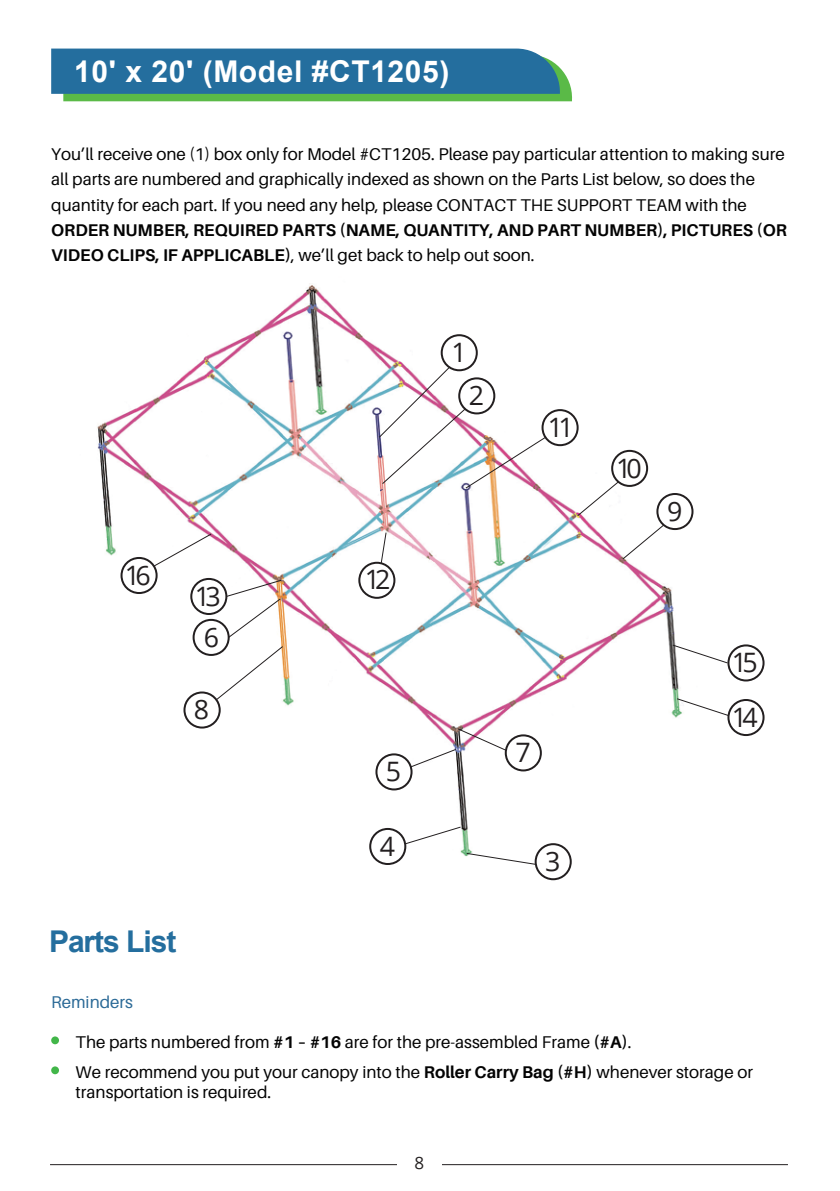
<style>
.page{position:relative;width:840px;height:1191px;background:#fff}
.page>*{position:absolute;margin:0;border:0;box-sizing:border-box;transform-origin:0 0}
.t1{font:700 30px "Arial";letter-spacing:.02em;color:#fff}
.t2{font:700 30px "Arial";letter-spacing:-.035em;color:#246e9e}
.t3{font:26.8px/54.6px "Open Sans";letter-spacing:-.18em;color:#231f20}
.t4{font:17px/25.2px "Aileron";color:#030303}
.t5{font:700 17px/25.2px "Aileron";color:#030303}
.t6{font:17px "Aileron";color:#2b6a97}
.t7{font:17px "Open Sans";color:#231f20}
.s1{font-weight:400}
.s2{font-weight:700}
</style>
<div class="page">
<hr style="left:50px;top:1164px;width:737px;height:1px;background:#231f20">
<div style="left:396px;top:1154px;width:45px;height:20px;background:#fff"></div>
<svg style="left:51px;top:49px;width:521px;height:52px;background:#317c93"></svg>
<div style="left:51px;top:1036px;width:8px;height:8px;background:#42b649;border-radius:50%"></div>
<div style="left:51px;top:1066px;width:8px;height:8px;background:#42b649;border-radius:50%"></div>
<img style="left:97px;top:285px;width:635px;height:572px">
<div style="left:358px;top:562px;width:37px;height:37px;border:2px solid #231f20;border-radius:50%"></div>
<div style="left:192px;top:619px;width:37px;height:37px;border:2px solid #231f20;border-radius:50%"></div>
<div style="left:541px;top:409px;width:37px;height:37px;border:2px solid #231f20;border-radius:50%"></div>
<div style="left:120px;top:557px;width:37px;height:37px;border:2px solid #231f20;border-radius:50%"></div>
<div style="left:183px;top:691px;width:37px;height:37px;border:2px solid #231f20;border-radius:50%"></div>
<div style="left:504px;top:734px;width:37px;height:37px;border:2px solid #231f20;border-radius:50%"></div>
<div style="left:656px;top:493px;width:37px;height:37px;border:2px solid #231f20;border-radius:50%"></div>
<div style="left:440px;top:334px;width:37px;height:37px;border:2px solid #231f20;border-radius:50%"></div>
<div style="left:369px;top:828px;width:37px;height:37px;border:2px solid #231f20;border-radius:50%"></div>
<div style="left:190px;top:578px;width:37px;height:37px;border:2px solid #231f20;border-radius:50%"></div>
<div style="left:375px;top:753px;width:37px;height:37px;border:2px solid #231f20;border-radius:50%"></div>
<svg style="left:404px;top:826px;width:57px;height:19px"></svg>
<div style="left:534px;top:843px;width:37px;height:37px;border:2px solid #231f20;border-radius:50%"></div>
<svg style="left:465px;top:852px;width:71px;height:13px"></svg>
<svg style="left:621px;top:523px;width:44px;height:37px"></svg>
<div style="left:611px;top:450px;width:36px;height:37px;border:2px solid #231f20;border-radius:50%"></div>
<svg style="left:576px;top:480px;width:43px;height:37px"></svg>
<svg style="left:377px;top:366px;width:169px;height:123px"></svg>
<div style="left:727px;top:644px;width:37px;height:37px;border:2px solid #231f20;border-radius:50%"></div>
<svg style="left:671px;top:644px;width:57px;height:20px"></svg>
<div style="left:727px;top:699px;width:37px;height:37px;border:2px solid #231f20;border-radius:50%"></div>
<svg style="left:675px;top:697px;width:54px;height:20px"></svg>
<svg style="left:409px;top:727px;width:98px;height:41px"></svg>
<svg style="left:380px;top:531px;width:7px;height:33px"></svg>
<svg style="left:225px;top:579px;width:57px;height:60px"></svg>
<svg style="left:152px;top:532px;width:60px;height:35px"></svg>
<svg style="left:214px;top:645px;width:70px;height:56px"></svg>
<h1 class="t1" style="left:74px;top:51px;width:376px">10' x 20' (Model #CT1205)</h1>
<p class="t4" style="left:51px;top:142px;width:734px">You’ll receive one (1) box only for Model #CT1205. Please pay particular attention to making sure all parts are numbered and graphically indexed as shown on the Parts List below, so does the quantity for each part. If you need any help, please CONTACT THE SUPPORT TEAM with the</p>
<p class="t5" style="left:51px;top:217px;width:736px">ORDER NUMBER, REQUIRED PARTS (NAME, QUANTITY, AND PART NUMBER), PICTURES (OR<br>VIDEO CLIPS, IF APPLICABLE)<span class="s1">, we’ll get back to help out soon.</span></p>
<h2 class="t3" style="left:125px;top:547px;width:27px">16</h2>
<h2 class="t3" style="left:195px;top:568px;width:27px">13</h2>
<h2 class="t3" style="left:204px;top:609px;width:17px">6</h2>
<h2 class="t3" style="left:194px;top:681px;width:17px">8</h2>
<h1 class="t2" style="left:49px;top:920px;width:129px">Parts List</h1>
<p class="t6" style="left:51px;top:992px;width:83px">Reminders</p>
<h2 class="t3" style="left:364px;top:552px;width:27px">12</h2>
<h2 class="t3" style="left:385px;top:743px;width:17px">5</h2>
<h2 class="t3" style="left:379px;top:818px;width:17px">4</h2>
<h2 class="t3" style="left:451px;top:324px;width:17px">1</h2>
<h2 class="t3" style="left:468px;top:367px;width:17px">2</h2>
<h2 class="t3" style="left:547px;top:399px;width:27px">11</h2>
<h2 class="t3" style="left:615px;top:440px;width:27px">10</h2>
<h2 class="t3" style="left:666px;top:483px;width:17px">9</h2>
<h2 class="t3" style="left:515px;top:724px;width:17px">7</h2>
<h2 class="t3" style="left:545px;top:833px;width:17px">3</h2>
<h2 class="t3" style="left:731px;top:634px;width:27px">15<br>14</h2>
<p class="t4" style="left:76px;top:1027px;width:678px;line-height:30px">The parts numbered from <span class="s2">#1 – #16</span> are for the pre-assembled Frame <span class="s2">(#A)</span>.<br>We recommend you put your canopy into the <span class="s2">Roller Carry Bag (#H)</span> whenever storage or</p>
<p class="t4" style="left:76px;top:1079px;width:197px">transportation is required.</p>
<p class="t7" style="left:414px;top:1151px;width:11px">8</p>
</div>
